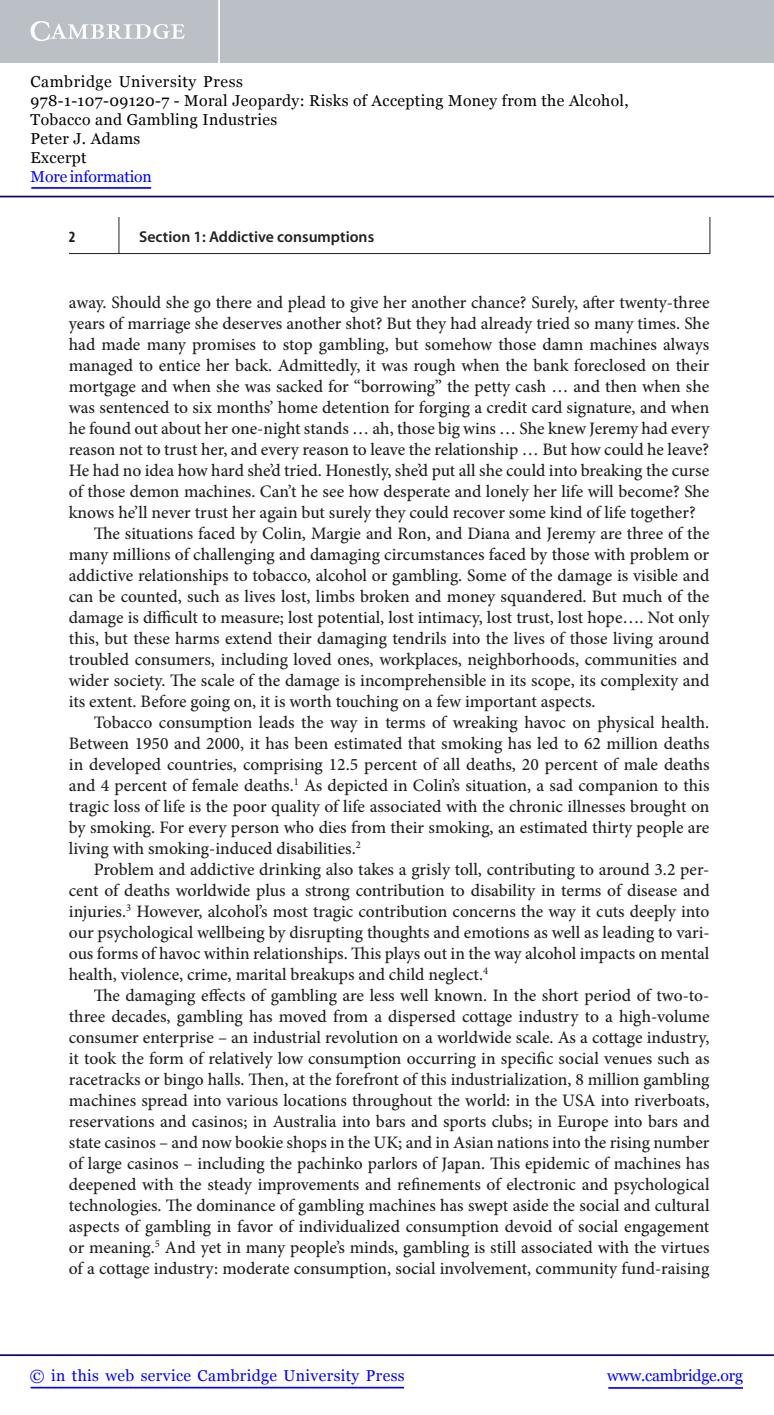
<style>
.page{position:relative;width:774px;height:1415px;background:#fff}
.page>*{position:absolute;margin:0;border:0;box-sizing:border-box;transform-origin:0 0}
.t1{font:500 17.5px "Minion Pro";color:#231f20}
.t2{font:15.75px/18.9px "Georgia";letter-spacing:.025em;color:#000}
.t3{font:15.75px "Georgia";letter-spacing:.025em;color:#00f}
.t4{font:600 15.75px "Myriad Pro";color:#231f20}
.t5{font:15.75px "Georgia";letter-spacing:-.015em;color:#00f}
.t6{font:15.75px "Georgia";letter-spacing:-.01em;color:#00f}
.t7{font:700 condensed 15.75px "Myriad Pro";color:#231f20}
</style>
<div class="page">
<svg style="left:69px;top:217px;width:642px;height:38px"></svg>
<hr style="left:608px;top:1387px;width:135px;height:1px;background:#00f">
<hr style="left:0;top:1354px;width:774px;height:2px;background:#150666">
<hr style="left:31px;top:1386px;width:373px;height:2px;background:#00f">
<div style="left:0;top:0;width:774px;height:63px;background:#bac0c6"></div>
<svg style="left:31px;top:21px;width:154px;height:20px"></svg>
<hr style="left:218px;top:0;width:2px;height:63px;background:#fff">
<hr style="left:0;top:196px;width:774px;height:1px;background:#150666">
<hr style="left:31px;top:187px;width:120px;height:2px;background:#00f">
<p class="t2" style="left:31px;top:73px;width:600px">Cambridge University Press<br>978-1-107-09120-7 - Moral Jeopardy: Risks of Accepting Money from the Alcohol,<br>Tobacco and Gambling Industries<br>Peter J. Adams<br>Excerpt</p>
<p class="t6" style="left:31px;top:167px;width:123px">More information</p>
<p class="t7" style="left:69px;top:231px;width:8px">2</p>
<p class="t4" style="left:139px;top:230px;width:236px">Section 1: Addictive consumptions</p>
<p class="t1" style="left:69px;top:295px;width:642px">away. Should she go there and plead to give her another chance? Surely, after twenty-three</p>
<p class="t1" style="left:69px;top:316px;width:642px">years of marriage she deserves another shot? But they had already tried so many times. She</p>
<p class="t1" style="left:69px;top:337px;width:642px">had made many promises to stop gambling, but somehow those damn machines always</p>
<p class="t1" style="left:69px;top:358px;width:642px">managed to entice her back. Admittedly, it was rough when the bank foreclosed on their</p>
<p class="t1" style="left:69px;top:379px;width:642px">mortgage and when she was sacked for “borrowing” the petty cash … and then when she</p>
<p class="t1" style="left:69px;top:400px;width:642px">was sentenced to six months’ home detention for forging a credit card signature, and when</p>
<p class="t1" style="left:69px;top:421px;width:642px">he found out about her one-night stands … ah, those big wins … She knew Jeremy had every</p>
<p class="t1" style="left:69px;top:442px;width:642px">reason not to trust her, and every reason to leave the relationship … But how could he leave?</p>
<p class="t1" style="left:69px;top:463px;width:642px">He had no idea how hard she’d tried. Honestly, she’d put all she could into breaking the curse</p>
<p class="t1" style="left:69px;top:484px;width:642px">of those demon machines. Can’t he see how desperate and lonely her life will become? She</p>
<p class="t1" style="left:69px;top:505px;width:628px">knows he’ll never trust her again but surely they could recover some kind of life together?</p>
<p class="t1" style="left:94px;top:526px;width:617px">The situations faced by Colin, Margie and Ron, and Diana and Jeremy are three of the</p>
<p class="t1" style="left:69px;top:547px;width:642px">many millions of challenging and damaging circumstances faced by those with problem or</p>
<p class="t1" style="left:69px;top:568px;width:642px">addictive relationships to tobacco, alcohol or gambling. Some of the damage is visible and</p>
<p class="t1" style="left:69px;top:589px;width:642px">can be counted, such as lives lost, limbs broken and money squandered. But much of the</p>
<p class="t1" style="left:69px;top:610px;width:642px">damage is difficult to measure; lost potential, lost intimacy, lost trust, lost hope…. Not only</p>
<p class="t1" style="left:69px;top:631px;width:642px">this, but these harms extend their damaging tendrils into the lives of those living around</p>
<p class="t1" style="left:69px;top:652px;width:642px">troubled consumers, including loved ones, workplaces, neighborhoods, communities and</p>
<p class="t1" style="left:69px;top:673px;width:642px">wider society. The scale of the damage is incomprehensible in its scope, its complexity and</p>
<p class="t1" style="left:69px;top:694px;width:528px">its extent. Before going on, it is worth touching on a few important aspects.</p>
<p class="t1" style="left:94px;top:715px;width:617px">Tobacco consumption leads the way in terms of wreaking havoc on physical health.</p>
<p class="t1" style="left:69px;top:736px;width:642px">Between 1950 and 2000, it has been estimated that smoking has led to 62 million deaths</p>
<p class="t1" style="left:69px;top:757px;width:642px">in developed countries, comprising 12.5 percent of all deaths, 20 percent of male deaths</p>
<p class="t1" style="left:69px;top:778px;width:642px">and 4 percent of female deaths. <sup>1</sup> As depicted in Colin’s situation, a sad companion to this</p>
<p class="t1" style="left:69px;top:799px;width:642px">tragic loss of life is the poor quality of life associated with the chronic illnesses brought on</p>
<p class="t1" style="left:69px;top:820px;width:642px">by smoking. For every person who dies from their smoking, an estimated thirty people are</p>
<p class="t1" style="left:69px;top:841px;width:293px">living with smoking-induced disabilities. <sup>2</sup></p>
<p class="t1" style="left:94px;top:862px;width:617px">Problem and addictive drinking also takes a grisly toll, contributing to around 3.2 per-</p>
<p class="t1" style="left:69px;top:883px;width:642px">cent of deaths worldwide plus a strong contribution to disability in terms of disease and</p>
<p class="t1" style="left:69px;top:904px;width:642px">injuries. <sup>3</sup> However, alcohol’s most tragic contribution concerns the way it cuts deeply into</p>
<p class="t1" style="left:69px;top:925px;width:642px">our psychological wellbeing by disrupting thoughts and emotions as well as leading to vari-</p>
<p class="t1" style="left:69px;top:946px;width:642px">ous forms of havoc within relationships. This plays out in the way alcohol impacts on mental</p>
<p class="t1" style="left:69px;top:967px;width:421px">health, violence, crime, marital breakups and child neglect. <sup>4</sup></p>
<p class="t1" style="left:94px;top:988px;width:617px">The damaging effects of gambling are less well known. In the short period of two-to-</p>
<p class="t1" style="left:69px;top:1009px;width:642px">three decades, gambling has moved from a dispersed cottage industry to a high-volume</p>
<p class="t1" style="left:69px;top:1030px;width:642px">consumer enterprise – an industrial revolution on a worldwide scale. As a cottage industry,</p>
<p class="t1" style="left:69px;top:1051px;width:642px">it took the form of relatively low consumption occurring in specific social venues such as</p>
<p class="t1" style="left:69px;top:1072px;width:642px">racetracks or bingo halls. Then, at the forefront of this industrialization, 8 million gambling</p>
<p class="t1" style="left:69px;top:1093px;width:642px">machines spread into various locations throughout the world: in the USA into riverboats,</p>
<p class="t1" style="left:69px;top:1114px;width:642px">reservations and casinos; in Australia into bars and sports clubs; in Europe into bars and</p>
<p class="t1" style="left:69px;top:1135px;width:642px">state casinos – and now bookie shops in the UK; and in Asian nations into the rising number</p>
<p class="t1" style="left:69px;top:1156px;width:642px">of large casinos – including the pachinko parlors of Japan. This epidemic of machines has</p>
<p class="t1" style="left:69px;top:1177px;width:642px">deepened with the steady improvements and refinements of electronic and psychological</p>
<p class="t1" style="left:69px;top:1198px;width:642px">technologies. The dominance of gambling machines has swept aside the social and cultural</p>
<p class="t1" style="left:69px;top:1219px;width:642px">aspects of gambling in favor of individualized consumption devoid of social engagement</p>
<p class="t1" style="left:69px;top:1240px;width:642px">or meaning. <sup>5</sup> And yet in many people’s minds, gambling is still associated with the virtues</p>
<p class="t1" style="left:69px;top:1261px;width:642px">of a cottage industry: moderate consumption, social involvement, community fund-raising</p>
<p class="t3" style="left:30px;top:1365px;width:376px">© in this web service Cambridge University Press</p>
<p class="t5" style="left:607px;top:1365px;width:137px">www.cambridge.org</p>
</div>
